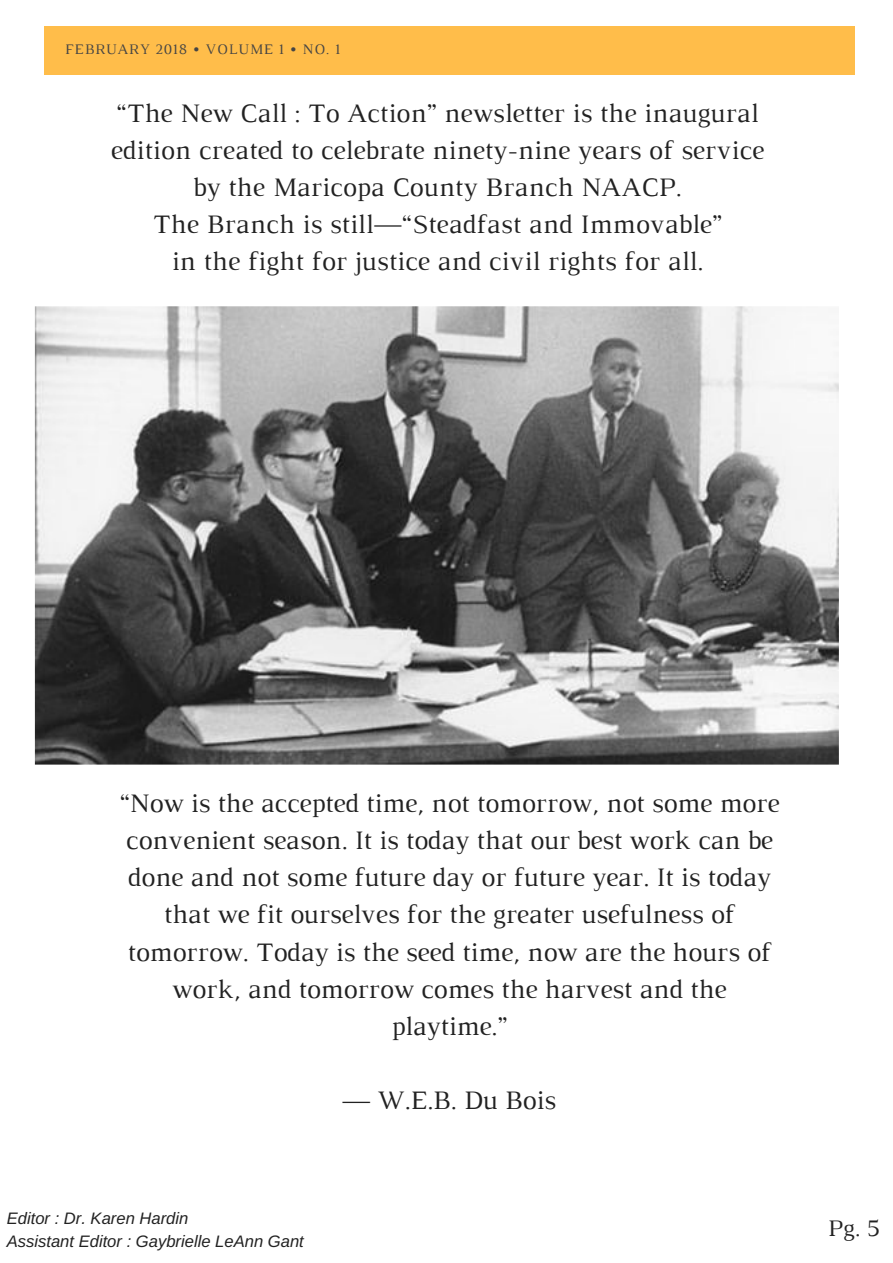
<style>
.page{position:relative;width:893px;height:1263px;background:#fff}
.page>*{position:absolute;margin:0;border:0;box-sizing:border-box;transform-origin:0 0}
.t1{font:27.15px/37.2px "Luthier";letter-spacing:-.01em;color:#222;text-align:center}
.t2{font:24.15px "Luthier";color:#222}
.t3{font:italic 16.65px/22.5px "Arimo";color:#222}
.t4{font:14.85px "Luthier";letter-spacing:.06em;color:#464544}
.s1{font-family:"Liberation Serif"}
</style>
<div class="page">
<div style="left:44px;top:26px;width:811px;height:48px;background:#ffbd4a"></div>
<img style="left:35px;top:306px;width:804px;height:459px">
<p class="t4" style="left:65px;top:44px;width:276px">FEBRUARY 2018 • VOLUME 1 • NO. 1</p>
<p class="t1" style="left:111px;top:96px;width:655px">“The New Call : To Action” newsletter is the inaugural edition created to celebrate ninety-nine years of service by the Maricopa County Branch NAACP.<br>The Branch is still—“Steadfast and Immovable”<br>in the fight for justice and civil rights for all.</p>
<p class="t1" style="left:119px;top:786px;width:662px">“Now is the accepted time, not tomorrow, not some more convenient season. It is today that our best work can be done and not some future day or future year. It is today that we fit ourselves for the greater usefulness of tomorrow. Today is the seed time, now are the hours of work, and tomorrow comes the harvest and the playtime.”</p>
<p class="t1" style="left:343px;top:1084px;width:215px"><span class="s1">―</span> W.E.B. Du Bois</p>
<p class="t3" style="left:7px;top:1207px;width:299px">Editor : Dr. Karen Hardin<br>Assistant Editor : Gaybrielle LeAnn Gant</p>
<p class="t2" style="left:828px;top:1220px;width:54px">Pg. 5</p>
</div>
